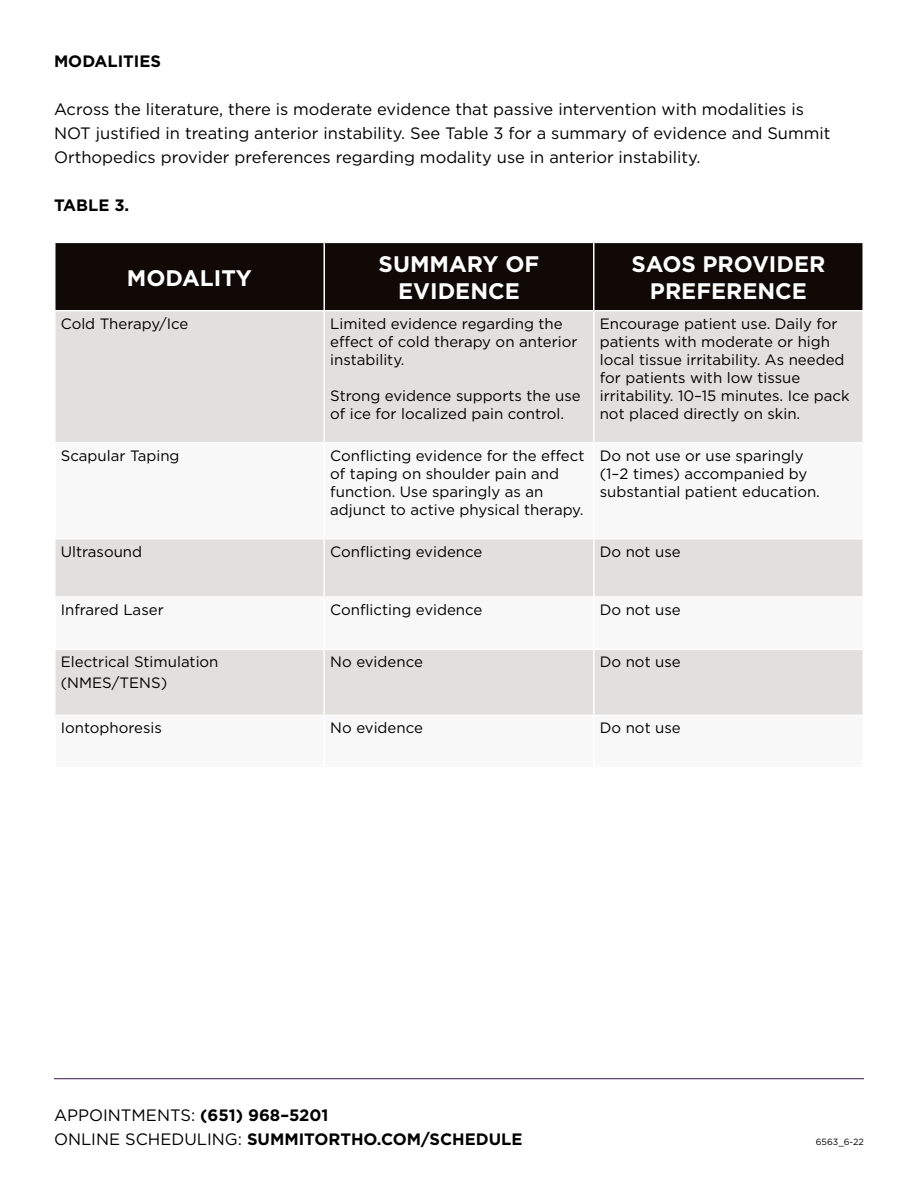
<style>
.page{position:relative;width:918px;height:1188px;background:#fff}
.page>*{position:absolute;margin:0;border:0;box-sizing:border-box;transform-origin:0 0}
.t1{font:700 22.5px/27px "Gotham";color:#fff;text-align:center}
.t2{font:16.5px/24px "Gotham";color:#000}
.t3{font:700 16.5px/24px "Gotham";color:#000}
.t4{font:15px/18px "Gotham";color:#000}
.t5{font:9px "Gotham";color:#000}
.s1{font-weight:400}
</style>
<div class="page">
<div style="left:56px;top:243px;width:806px;height:67px;background:#100906"></div>
<div style="left:56px;top:311px;width:806px;height:131px;background:#e2e0df"></div>
<svg style="left:56px;top:539px;width:806px;height:176px;fill:#e2e0df"></svg>
<hr style="left:324px;top:311px;width:1px;height:131px;background:#fff">
<hr style="left:593px;top:311px;width:1px;height:131px;background:#fff">
<hr style="left:593px;top:539px;width:1px;height:57px;background:#fff">
<hr style="left:324px;top:539px;width:1px;height:57px;background:#fff">
<hr style="left:54px;top:596px;width:270px;height:2px;background:#fff">
<hr style="left:324px;top:596px;width:270px;height:2px;background:#fff">
<hr style="left:324px;top:598px;width:1px;height:51px;background:#fff">
<hr style="left:594px;top:596px;width:270px;height:2px;background:#fff">
<hr style="left:593px;top:598px;width:1px;height:51px;background:#fff">
<hr style="left:324px;top:243px;width:1px;height:67px;background:#fff">
<hr style="left:593px;top:243px;width:1px;height:67px;background:#fff">
<hr style="left:54px;top:649px;width:270px;height:1px;background:#fff">
<hr style="left:324px;top:649px;width:270px;height:1px;background:#fff">
<hr style="left:324px;top:650px;width:1px;height:65px;background:#fff">
<hr style="left:594px;top:649px;width:270px;height:1px;background:#fff">
<hr style="left:593px;top:650px;width:1px;height:65px;background:#fff">
<hr style="left:54px;top:1078px;width:810px;height:1px;background:#3c1a52">
<p class="t3" style="left:54px;top:49px;width:109px">MODALITIES</p>
<p class="t2" style="left:54px;top:97px;width:778px">Across the literature, there is moderate evidence that passive intervention with modalities is<br>NOT justified in treating anterior instability. See Table 3 for a summary of evidence and Summit<br>Orthopedics provider preferences regarding modality use in anterior instability.</p>
<p class="t3" style="left:54px;top:193px;width:77px">TABLE 3.</p>
<h1 class="t1" style="left:127px;top:264px;width:127px">MODALITY</h1>
<h1 class="t1" style="left:379px;top:250px;width:162px">SUMMARY OF<br>EVIDENCE</h1>
<h1 class="t1" style="left:632px;top:250px;width:195px">SAOS PROVIDER<br>PREFERENCE</h1>
<p class="t4" style="left:61px;top:314px;width:129px">Cold Therapy/Ice</p>
<p class="t4" style="left:330px;top:314px;width:249px">Limited evidence regarding the effect of cold therapy on anterior instability.</p>
<p class="t4" style="left:330px;top:386px;width:252px">Strong evidence supports the use of ice for localized pain control.</p>
<p class="t4" style="left:600px;top:314px;width:251px">Encourage patient use. Daily for patients with moderate or high local tissue irritability. As needed for patients with low tissue irritability. 10–15 minutes. Ice pack not placed directly on skin.</p>
<p class="t4" style="left:61px;top:446px;width:120px">Scapular Taping</p>
<p class="t4" style="left:330px;top:446px;width:256px">Conflicting evidence for the effect of taping on shoulder pain and function. Use sparingly as an adjunct to active physical therapy.</p>
<p class="t4" style="left:600px;top:446px;width:222px">Do not use or use sparingly (1–2 times) accompanied by substantial patient education.</p>
<p class="t4" style="left:61px;top:542px;width:83px">Ultrasound</p>
<p class="t4" style="left:330px;top:542px;width:154px">Conflicting evidence</p>
<p class="t4" style="left:600px;top:542px;width:83px">Do not use</p>
<p class="t4" style="left:61px;top:600px;width:104px">Infrared Laser</p>
<p class="t4" style="left:330px;top:600px;width:154px">Conflicting evidence</p>
<p class="t4" style="left:600px;top:600px;width:82px">Do not use</p>
<p class="t4" style="left:61px;top:651px;width:159px;line-height:21px">Electrical Stimulation (NMES/TENS)</p>
<p class="t4" style="left:330px;top:653px;width:94px">No evidence</p>
<p class="t4" style="left:600px;top:653px;width:82px">Do not use</p>
<p class="t4" style="left:61px;top:719px;width:103px">Iontophoresis</p>
<p class="t4" style="left:330px;top:719px;width:94px">No evidence</p>
<p class="t4" style="left:600px;top:719px;width:83px">Do not use</p>
<p class="t3" style="left:54px;top:1103px;width:470px"><span class="s1">APPOINTMENTS:</span> (651) 968–5201<br><span class="s1">ONLINE SCHEDULING:</span> SUMMITORTHO.COM/SCHEDULE</p>
<p class="t5" style="left:816px;top:1136px;width:50px">6563_6-22</p>
</div>
